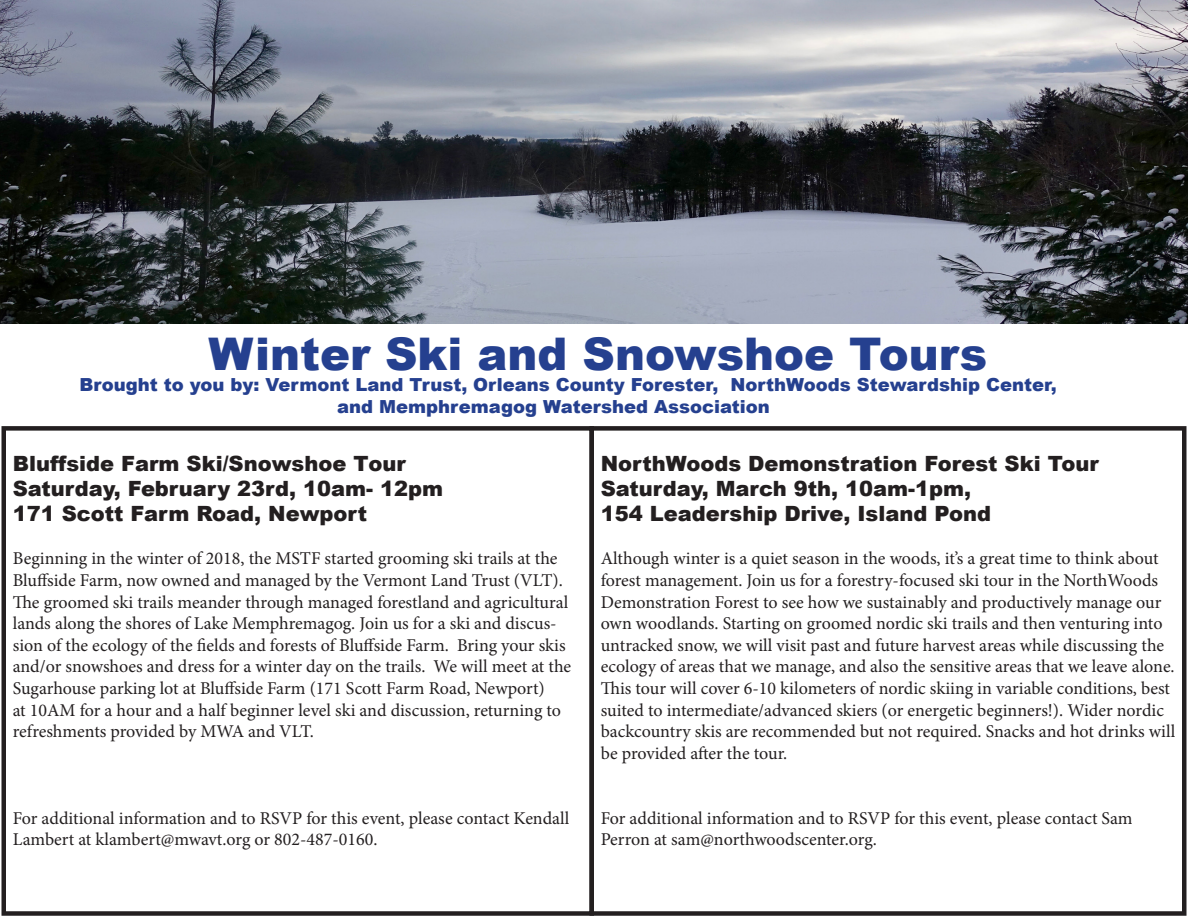
<style>
.page{position:relative;width:1188px;height:918px;background:#fff}
.page>*{position:absolute;margin:0;border:0;box-sizing:border-box;transform-origin:0 0}
.t1{font:900 45px "Arial";color:#25408f}
.t2{font:900 21px "Arial";color:#231f20}
.t3{font:18px/21.6px "Minion Pro";letter-spacing:-.005em;color:#231f20}
.t4{font:900 18px "Arial";color:#25408f}
</style>
<div class="page">
<div style="left:2px;top:426px;width:592px;height:490px;border:4px solid #231f20"></div>
<div style="left:590px;top:426px;width:596px;height:490px;border:4px solid #231f20"></div>
<img style="left:0;top:0;width:1188px;height:324px">
<p class="t1" style="left:209px;top:321px;width:780px">Winter Ski and Snowshoe Tours</p>
<p class="t4" style="left:79px;top:372px;width:979px">Brought to you by: Vermont Land Trust, Orleans County Forester, NorthWoods Stewardship Center,</p>
<p class="t4" style="left:337px;top:393px;width:434px">and Memphremagog Watershed Association</p>
<p class="t2" style="left:13px;top:448px;width:395px">Bluffside Farm Ski/Snowshoe Tour</p>
<p class="t2" style="left:13px;top:473px;width:432px">Saturday, February 23rd, 10am- 12pm</p>
<p class="t2" style="left:13px;top:499px;width:356px">171 Scott Farm Road, Newport</p>
<p class="t3" style="left:13px;top:548px;width:560px">Beginning in the winter of 2018, the MSTF started grooming ski trails at the Bluffside Farm, now owned and managed by the Vermont Land Trust (VLT).<br>The groomed ski trails meander through managed forestland and agricultural lands along the shores of Lake Memphremagog. Join us for a ski and discus&shy;sion of the ecology of the fields and forests of Bluffside Farm. Bring your skis and/or snowshoes and dress for a winter day on the trails. We will meet at the Sugarhouse parking lot at Bluffside Farm (171 Scott Farm Road, Newport)<br>at 10AM for a hour and a half beginner level ski and discussion, returning to refreshments provided by MWA and VLT.</p>
<p class="t3" style="left:13px;top:807px;width:558px">For additional information and to RSVP for this event, please contact Kendall<br>Lambert at klambert@mwavt.org or 802-487-0160.</p>
<p class="t2" style="left:601px;top:448px;width:500px">NorthWoods Demonstration Forest Ski Tour</p>
<p class="t2" style="left:601px;top:473px;width:372px">Saturday, March 9th, 10am-1pm,</p>
<p class="t2" style="left:601px;top:499px;width:392px">154 Leadership Drive, Island Pond</p>
<p class="t3" style="left:601px;top:548px;width:576px">Although winter is a quiet season in the woods, it’s a great time to think about forest management. Join us for a forestry-focused ski tour in the NorthWoods Demonstration Forest to see how we sustainably and productively manage our own woodlands. Starting on groomed nordic ski trails and then venturing into untracked snow, we will visit past and future harvest areas while discussing the ecology of areas that we manage, and also the sensitive areas that we leave alone.<br>This tour will cover 6-10 kilometers of nordic skiing in variable conditions, best suited to intermediate/advanced skiers (or energetic beginners!). Wider nordic backcountry skis are recommended but not required. Snacks and hot drinks will be provided after the tour.</p>
<p class="t3" style="left:601px;top:807px;width:533px">For additional information and to RSVP for this event, please contact Sam</p>
<p class="t3" style="left:601px;top:829px;width:278px">Perron at sam@northwoodscenter.org.</p>
</div>
